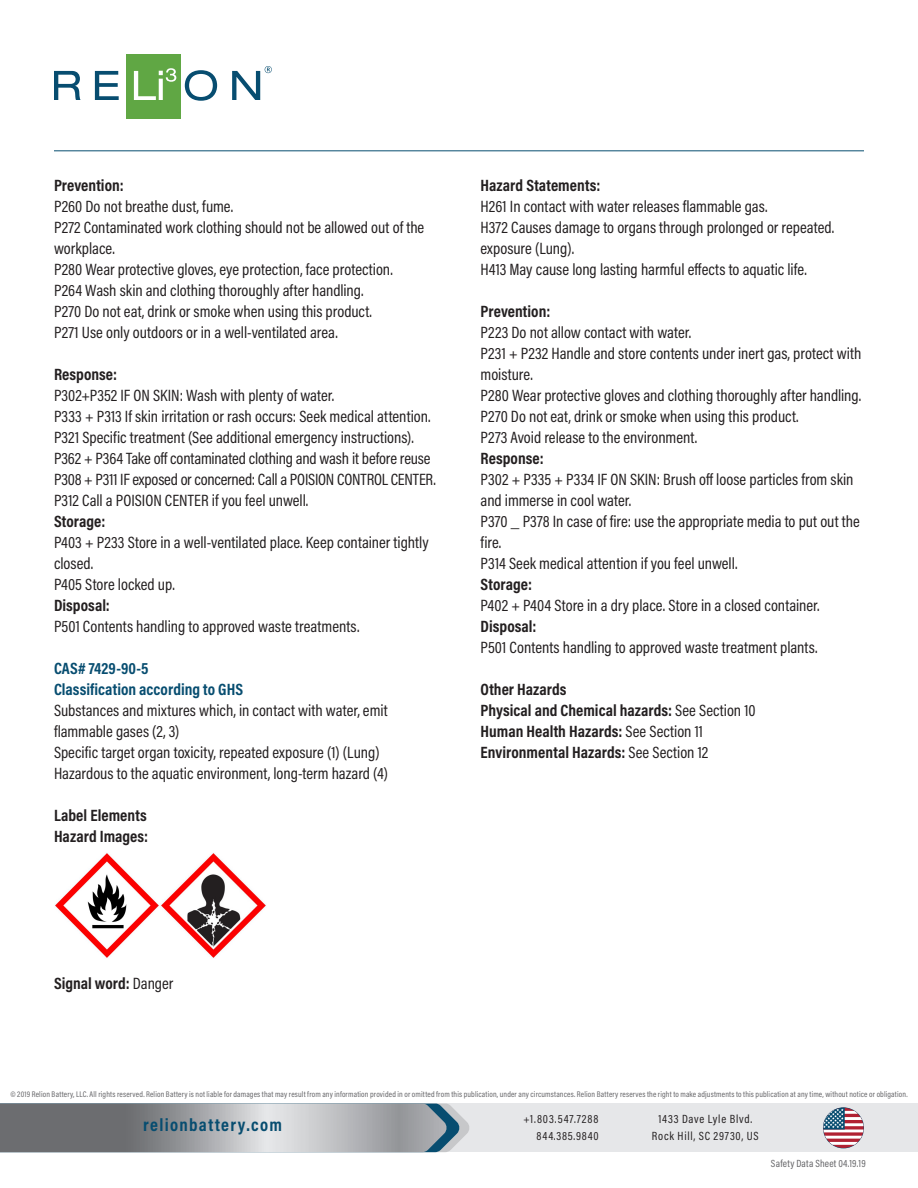
<style>
.page{position:relative;width:918px;height:1188px;background:#fff}
.page>*{position:absolute;margin:0;border:0;box-sizing:border-box;transform-origin:0 0}
.t1{font:700 18px "Acumin Pro Cond";letter-spacing:.075em;color:#074d70}
.t2{font:16.5px/21px "Acumin Pro Cond";color:#231f20}
.t3{font:700 16.5px "Acumin Pro Cond";color:#231f20}
.t4{font:700 16.5px "Acumin Pro Cond";letter-spacing:.005em;color:#074d70}
.t5{font:12px/16.5px "Acumin Pro Cond";letter-spacing:.065em;color:#231f20;text-align:right}
.t6{font:10.5px "Acumin Pro Cond";letter-spacing:.025em;color:#636366}
.t7{font:8.25px "Acumin Pro Cond";letter-spacing:.02em;color:#636366}
.s1{font-weight:400}
</style>
<div class="page">
<div style="left:126px;top:54px;width:54px;height:65px;background:#60a744"></div>
<svg style="left:54px;top:71px;width:27px;height:29px"></svg>
<svg style="left:95px;top:71px;width:24px;height:29px"></svg>
<svg style="left:134px;top:68px;width:42px;height:32px"></svg>
<svg style="left:185px;top:70px;width:32px;height:31px"></svg>
<svg style="left:232px;top:66px;width:40px;height:34px"></svg>
<div style="left:0;top:1104px;width:918px;height:48px;background:#e6e7e9"></div>
<svg style="left:0;top:1104px;width:469px;height:48px;background:#9a9da0"></svg>
<hr style="left:54px;top:150px;width:810px;height:1px;background:#074d70">
<svg style="left:823px;top:1107px;width:41px;height:41px"></svg>
<img style="left:55px;top:853px;width:211px;height:105px">
<p class="t3" style="left:54px;top:175px;width:71px">Prevention:</p>
<p class="t2" style="left:54px;top:196px;width:181px">P260 Do not breathe dust, fume.</p>
<p class="t2" style="left:54px;top:217px;width:372px">P272 Contaminated work clothing should not be allowed out of the workplace.</p>
<p class="t2" style="left:54px;top:259px;width:340px">P280 Wear protective gloves, eye protection, face protection.</p>
<p class="t2" style="left:54px;top:280px;width:311px">P264 Wash skin and clothing thoroughly after handling.</p>
<p class="t2" style="left:54px;top:301px;width:320px">P270 Do not eat, drink or smoke when using this product.</p>
<p class="t2" style="left:54px;top:322px;width:285px">P271 Use only outdoors or in a well-ventilated area.</p>
<p class="t3" style="left:54px;top:364px;width:65px">Response:</p>
<p class="t2" style="left:54px;top:385px;width:282px">P302+P352 IF ON SKIN: Wash with plenty of water.</p>
<p class="t2" style="left:54px;top:406px;width:378px">P333 + P313 If skin irritation or rash occurs: Seek medical attention.</p>
<p class="t2" style="left:54px;top:427px;width:361px">P321 Specific treatment (See additional emergency instructions).</p>
<p class="t2" style="left:54px;top:448px;width:378px">P362 + P364 Take off contaminated clothing and wash it before reuse</p>
<p class="t2" style="left:54px;top:469px;width:383px">P308 + P311 IF exposed or concerned: Call a POISION CONTROL CENTER.</p>
<p class="t2" style="left:54px;top:490px;width:256px">P312 Call a POISION CENTER if you feel unwell.</p>
<p class="t3" style="left:54px;top:511px;width:53px">Storage:</p>
<p class="t2" style="left:54px;top:532px;width:376px">P403 + P233 Store in a well-ventilated place. Keep container tightly closed.</p>
<p class="t2" style="left:54px;top:574px;width:122px">P405 Store locked up.</p>
<p class="t3" style="left:54px;top:595px;width:57px">Disposal:</p>
<p class="t2" style="left:54px;top:616px;width:307px">P501 Contents handling to approved waste treatments.</p>
<p class="t4" style="left:54px;top:658px;width:96px">CAS# 7429-90-5</p>
<p class="t4" style="left:54px;top:679px;width:191px">Classification according to GHS</p>
<p class="t2" style="left:54px;top:700px;width:335px">Substances and mixtures which, in contact with water, emit flammable gases (2, 3)</p>
<p class="t2" style="left:54px;top:742px;width:327px">Specific target organ toxicity, repeated exposure (1) (Lung)</p>
<p class="t2" style="left:54px;top:763px;width:336px">Hazardous to the aquatic environment, long-term hazard (4)</p>
<p class="t3" style="left:54px;top:805px;width:94px">Label Elements</p>
<p class="t3" style="left:54px;top:826px;width:96px">Hazard Images:</p>
<p class="t3" style="left:481px;top:175px;width:121px">Hazard Statements:</p>
<p class="t2" style="left:481px;top:196px;width:288px">H261 In contact with water releases flammable gas.</p>
<p class="t2" style="left:481px;top:217px;width:355px">H372 Causes damage to organs through prolonged or repeated. exposure (Lung).</p>
<p class="t2" style="left:481px;top:259px;width:328px">H413 May cause long lasting harmful effects to aquatic life.</p>
<p class="t3" style="left:481px;top:301px;width:71px">Prevention:</p>
<p class="t2" style="left:481px;top:322px;width:212px">P223 Do not allow contact with water.</p>
<p class="t2" style="left:481px;top:343px;width:382px">P231 + P232 Handle and store contents under inert gas, protect with moisture.</p>
<p class="t2" style="left:481px;top:385px;width:382px">P280 Wear protective gloves and clothing thoroughly after handling.</p>
<p class="t2" style="left:481px;top:406px;width:320px">P270 Do not eat, drink or smoke when using this product.</p>
<p class="t2" style="left:481px;top:427px;width:218px">P273 Avoid release to the environment.</p>
<p class="t3" style="left:481px;top:448px;width:65px">Response:</p>
<p class="t2" style="left:481px;top:469px;width:375px">P302 + P335 + P334 IF ON SKIN: Brush off loose particles from skin and immerse in cool water.</p>
<p class="t2" style="left:481px;top:511px;width:381px">P370 _ P378 In case of fire: use the appropriate media to put out the fire.</p>
<p class="t2" style="left:481px;top:553px;width:258px">P314 Seek medical attention if you feel unwell.</p>
<p class="t3" style="left:481px;top:574px;width:53px">Storage:</p>
<p class="t2" style="left:481px;top:595px;width:341px">P402 + P404 Store in a dry place. Store in a closed container.</p>
<p class="t3" style="left:481px;top:616px;width:57px">Disposal:</p>
<p class="t2" style="left:481px;top:637px;width:338px">P501 Contents handling to approved waste treatment plants.</p>
<p class="t3" style="left:481px;top:679px;width:88px">Other Hazards</p>
<p class="t3" style="left:481px;top:700px;width:277px">Physical and Chemical hazards: <span class="s1">See Section 10</span></p>
<p class="t3" style="left:481px;top:721px;width:224px">Human Health Hazards: <span class="s1">See Section 11</span></p>
<p class="t3" style="left:481px;top:742px;width:229px">Environmental Hazards: <span class="s1">See Section 12</span></p>
<p class="t3" style="left:54px;top:973px;width:121px">Signal word: <span class="s1">Danger</span></p>
<p class="t7" style="left:10px;top:1089px;width:899px">© 2019 Relion Battery, LLC. All rights reserved. Relion Battery is not liable for damages that may result from any information provided in or omitted from this publication, under any circumstances. Relion Battery reserves the right to make adjustments to this publication at any time, without notice or obligation.</p>
<p class="t1" style="left:143px;top:1113px;width:140px">relionbattery.com</p>
<p class="t5" style="left:524px;top:1111px;width:77px">+1.803.547.7288<br>844.385.9840</p>
<p class="t5" style="left:652px;top:1111px;width:108px;text-align:center">1433 Dave Lyle Blvd.<br>Rock Hill, SC 29730, US</p>
<p class="t6" style="left:771px;top:1156px;width:96px">Safety Data Sheet 04.19.19</p>
</div>
